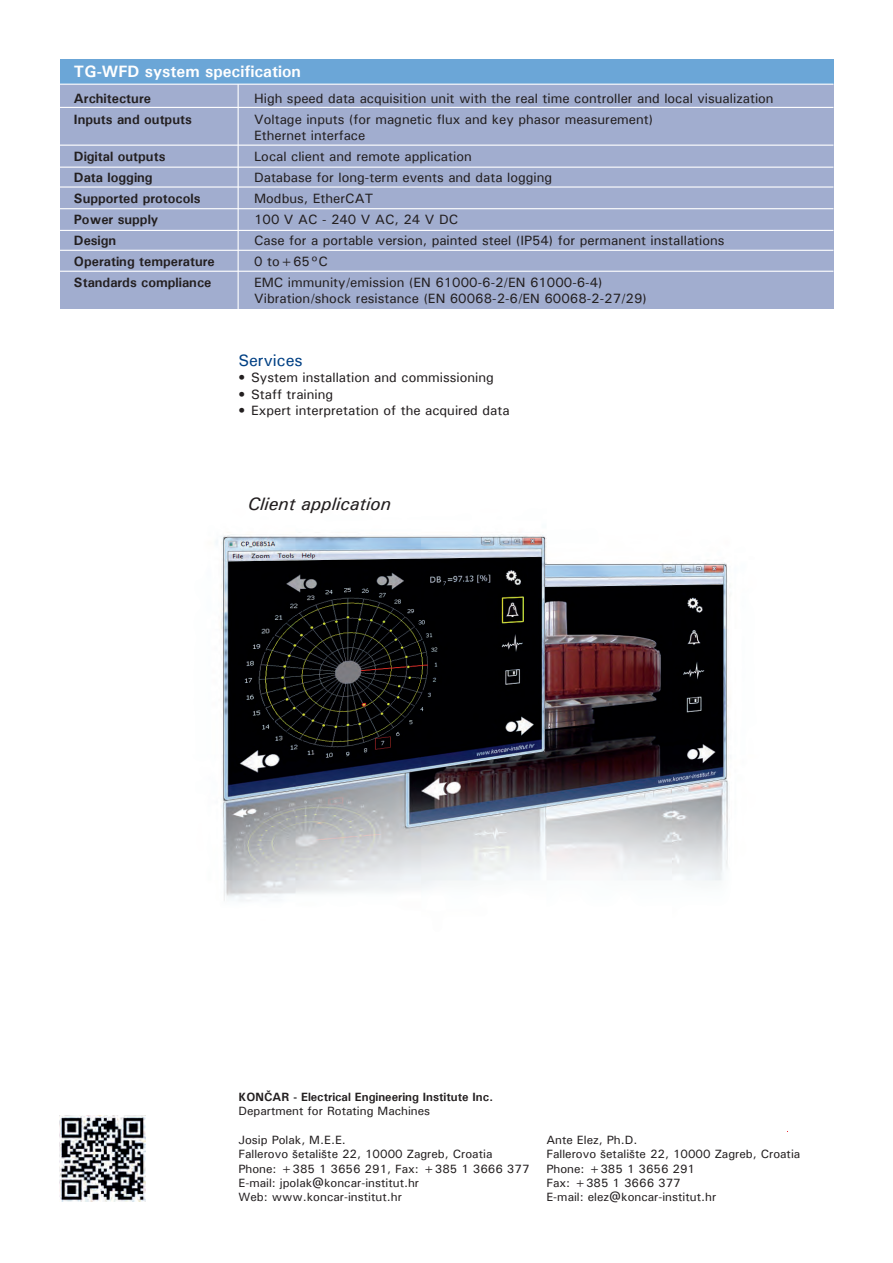
<style>
.page{position:relative;width:893px;height:1263px;background:#fff}
.page>*{position:absolute;margin:0;border:0;box-sizing:border-box;transform-origin:0 0}
.t1{font:italic 500 18px "Univers";color:#231f20}
.t2{font:700 16.5px "Univers";color:#fff}
.t3{font:500 16.5px "Univers";color:#014084}
.t4{font:500 13.5px "Univers";color:#231f20}
.t5{font:700 13.5px "Univers";color:#231f20}
.t6{font:500 12px "Univers";color:#231f20}
.t7{font:700 12px "Univers";color:#231f20}
</style>
<div class="page">
<img style="left:216px;top:534px;width:514px;height:367px">
<div style="left:60px;top:84px;width:773px;height:225px;background:#a1adcf"></div>
<div style="left:60px;top:59px;width:773px;height:25px;background:#6ba6d7"></div>
<hr style="left:238px;top:84px;width:1px;height:227px;background:#fff">
<hr style="left:60px;top:107px;width:773px;height:1px;background:#fff">
<hr style="left:60px;top:167px;width:773px;height:1px;background:#fff">
<hr style="left:60px;top:186px;width:773px;height:2px;background:#fff">
<hr style="left:60px;top:208px;width:773px;height:1px;background:#fff">
<hr style="left:60px;top:145px;width:773px;height:1px;background:#fff">
<hr style="left:60px;top:230px;width:773px;height:1px;background:#fff">
<hr style="left:60px;top:84px;width:773px;height:1px;background:#fff">
<hr style="left:60px;top:250px;width:773px;height:1px;background:#fff">
<hr style="left:60px;top:271px;width:773px;height:1px;background:#fff">
<img style="left:60px;top:1115px;width:85px;height:86px">
<p class="t2" style="left:74px;top:61px;width:229px">TG-WFD system specification</p>
<p class="t5" style="left:74px;top:89px;width:78px">Architecture</p>
<p class="t5" style="left:74px;top:110px;width:119px">Inputs and outputs</p>
<p class="t5" style="left:74px;top:148px;width:93px">Digital outputs</p>
<p class="t5" style="left:74px;top:168px;width:80px">Data logging</p>
<p class="t5" style="left:74px;top:189px;width:128px">Supported protocols</p>
<p class="t5" style="left:74px;top:211px;width:86px">Power supply</p>
<p class="t5" style="left:74px;top:232px;width:44px">Design</p>
<p class="t5" style="left:74px;top:253px;width:142px">Operating temperature</p>
<p class="t5" style="left:74px;top:274px;width:139px">Standards compliance</p>
<p class="t4" style="left:254px;top:89px;width:521px">High speed data acquisition unit with the real time controller and local visualization</p>
<p class="t4" style="left:254px;top:110px;width:401px">Voltage inputs (for magnetic flux and key phasor measurement)</p>
<p class="t4" style="left:254px;top:127px;width:113px">Ethernet interface</p>
<p class="t4" style="left:254px;top:148px;width:219px">Local client and remote application</p>
<p class="t4" style="left:254px;top:169px;width:300px">Database for long-term events and data logging</p>
<p class="t4" style="left:254px;top:190px;width:121px">Modbus, EtherCAT</p>
<p class="t4" style="left:254px;top:211px;width:206px">100 V AC - 240 V AC, 24 V DC</p>
<p class="t4" style="left:254px;top:232px;width:472px">Case for a portable version, painted steel (IP54) for permanent installations</p>
<p class="t4" style="left:254px;top:253px;width:75px">0 to+65°C</p>
<p class="t4" style="left:254px;top:274px;width:350px">EMC immunity/emission (EN 61000-6-2/EN 61000-6-4)</p>
<p class="t4" style="left:254px;top:290px;width:394px">Vibration/shock resistance (EN 60068-2-6/EN 60068-2-27/29)</p>
<p class="t3" style="left:238px;top:350px;width:66px">Services</p>
<p class="t4" style="left:238px;top:369px;width:257px">• System installation and commissioning</p>
<p class="t4" style="left:238px;top:385px;width:96px">• Staff training</p>
<p class="t4" style="left:238px;top:402px;width:273px">• Expert interpretation of the acquired data</p>
<p class="t1" style="left:248px;top:492px;width:145px">Client application</p>
<p class="t7" style="left:238px;top:1089px;width:256px">KONČAR - Electrical Engineering Institute Inc.</p>
<p class="t6" style="left:238px;top:1103px;width:193px">Department for Rotating Machines</p>
<p class="t6" style="left:238px;top:1132px;width:109px">Josip Polak, M.E.E.</p>
<p class="t6" style="left:238px;top:1146px;width:255px">Fallerovo šetalište 22, 10000 Zagreb, Croatia</p>
<p class="t6" style="left:238px;top:1161px;width:293px">Phone: +385 1 3656 291, Fax: +385 1 3666 377</p>
<p class="t6" style="left:238px;top:1175px;width:182px">E-mail: jpolak@koncar-institut.hr</p>
<p class="t6" style="left:238px;top:1189px;width:165px">Web: www.koncar-institut.hr</p>
<p class="t6" style="left:546px;top:1132px;width:92px">Ante Elez, Ph.D.</p>
<p class="t6" style="left:546px;top:1146px;width:255px">Fallerovo šetalište 22, 10000 Zagreb, Croatia</p>
<p class="t6" style="left:546px;top:1161px;width:150px">Phone: +385 1 3656 291</p>
<p class="t6" style="left:546px;top:1175px;width:136px">Fax: +385 1 3666 377</p>
<p class="t6" style="left:546px;top:1189px;width:171px">E-mail: elez@koncar-institut.hr</p>
</div>
